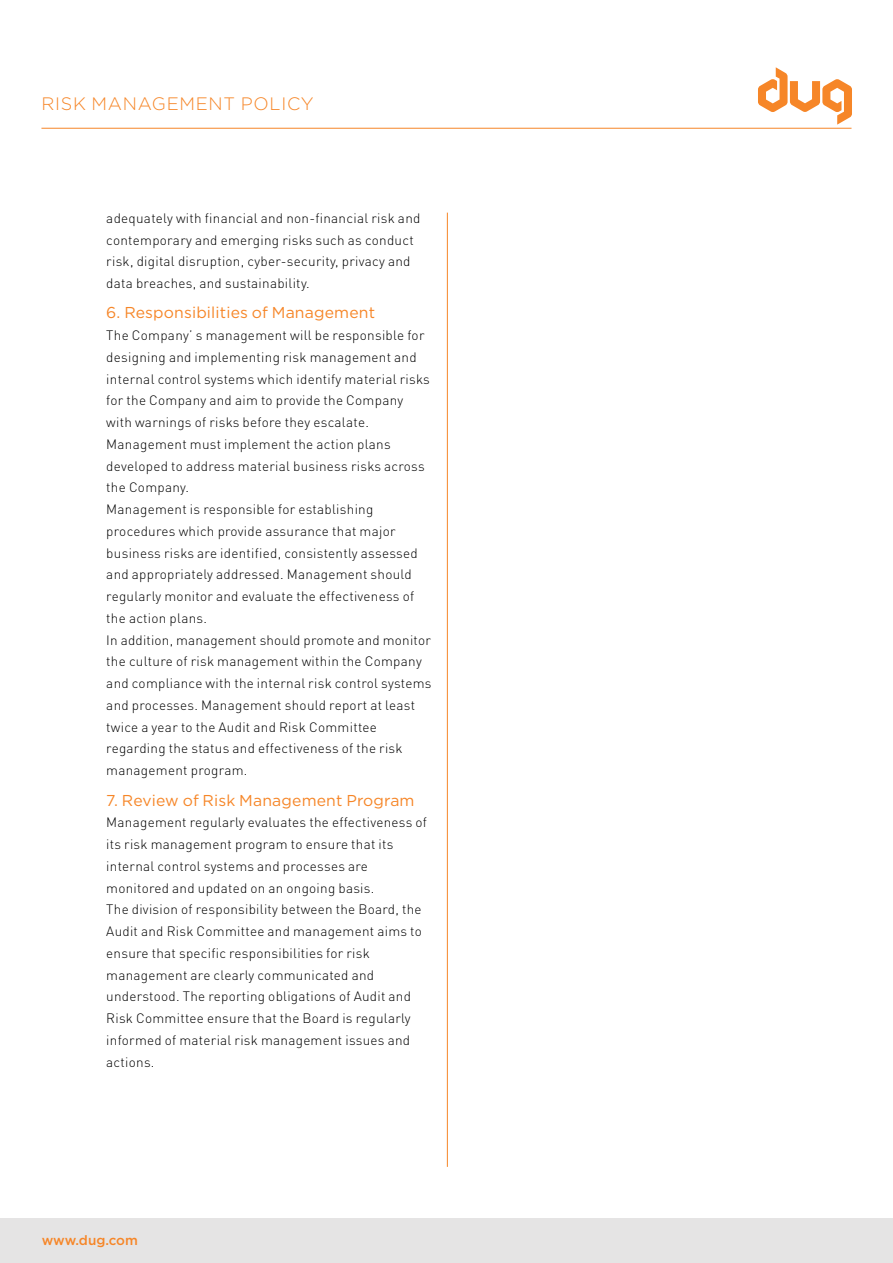
<style>
.page{position:relative;width:893px;height:1263px;background:#fff}
.page>*{position:absolute;margin:0;border:0;box-sizing:border-box;transform-origin:0 0}
.t1{font:300 18px "Gotham";letter-spacing:.04em;color:#f68628}
.t2{font:15.75px "Gotham";letter-spacing:.01em;color:#f68628}
.t3{font:300 13.5px/21.8px "DIN Pro";letter-spacing:.02em;color:#000}
.t4{font:500 13.5px "Gotham";letter-spacing:-.005em;color:#f68628}
</style>
<div class="page">
<div style="left:0;top:1218px;width:893px;height:45px;background:#e5e4e4"></div>
<svg style="left:758px;top:67px;width:94px;height:58px"></svg>
<hr style="left:41px;top:128px;width:810px;height:1px;background:#f68628">
<hr style="left:447px;top:213px;width:1px;height:954px;background:#f68628">
<h1 class="t1" style="left:41px;top:94px;width:274px">RISK MANAGEMENT POLICY</h1>
<p class="t3" style="left:106px;top:206px;width:316px">adequately with financial and non-financial risk and contemporary and emerging risks such as conduct risk, digital disruption, cyber-security, privacy and data breaches, and sustainability.</p>
<p class="t2" style="left:106px;top:304px;width:270px">6. Responsibilities of Management</p>
<p class="t3" style="left:106px;top:323px;width:327px">The Company’ s management will be responsible for designing and implementing risk management and internal control systems which identify material risks for the Company and aim to provide the Company with warnings of risks before they escalate.<br>Management must implement the action plans developed to address material business risks across the Company.<br>Management is responsible for establishing procedures which provide assurance that major business risks are identified, consistently assessed and appropriately addressed. Management should regularly monitor and evaluate the effectiveness of the action plans.<br>In addition, management should promote and monitor the culture of risk management within the Company and compliance with the internal risk control systems and processes. Management should report at least twice a year to the Audit and Risk Committee regarding the status and effectiveness of the risk management program.</p>
<p class="t2" style="left:106px;top:791px;width:310px">7. Review of Risk Management Program</p>
<p class="t3" style="left:106px;top:810px;width:322px">Management regularly evaluates the effectiveness of its risk management program to ensure that its internal control systems and processes are monitored and updated on an ongoing basis.<br>The division of responsibility between the Board, the Audit and Risk Committee and management aims to ensure that specific responsibilities for risk management are clearly communicated and understood. The reporting obligations of Audit and Risk Committee ensure that the Board is regularly informed of material risk management issues and actions.</p>
<p class="t4" style="left:42px;top:1232px;width:98px">www.dug.com</p>
</div>
